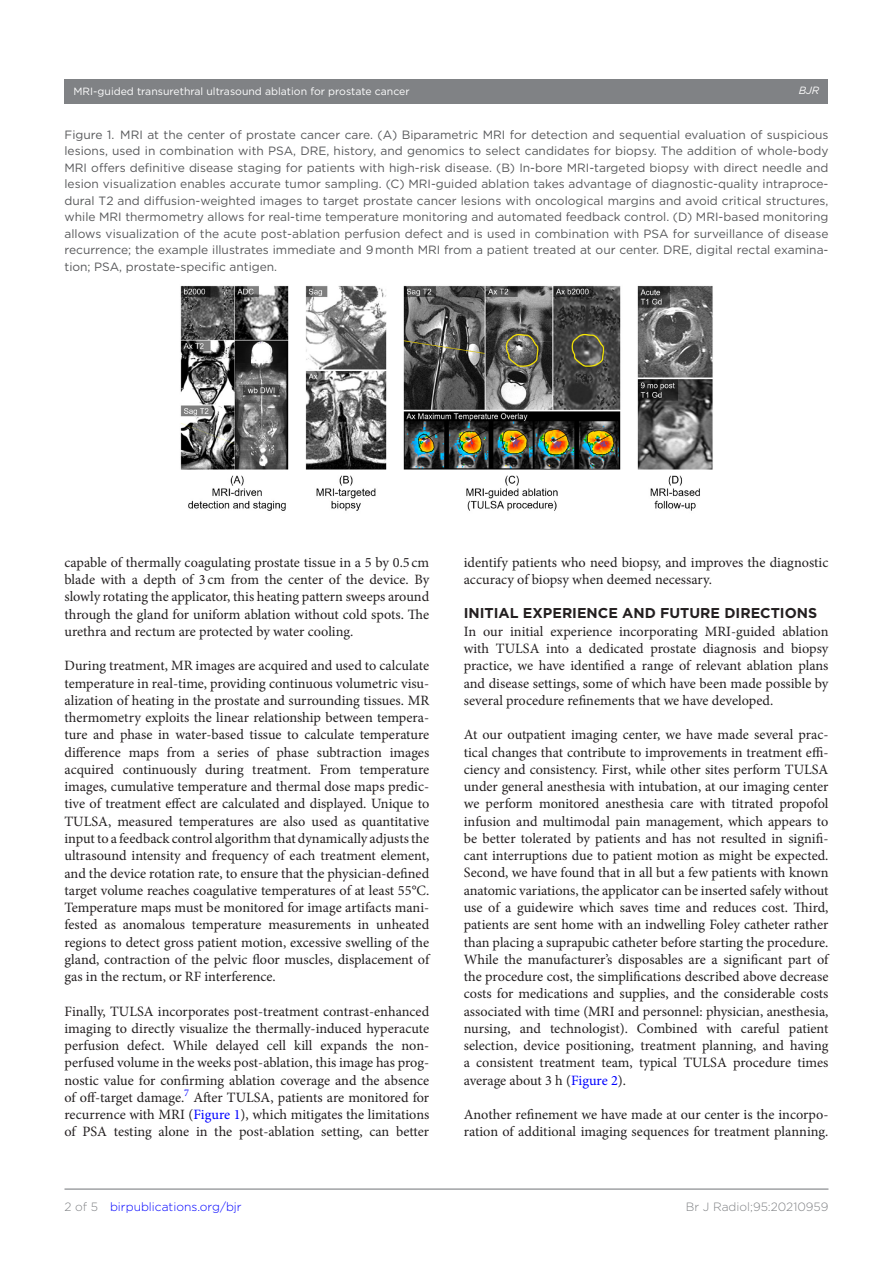
<style>
.page{position:relative;width:893px;height:1263px;background:#fff}
.page>*{position:absolute;margin:0;border:0;box-sizing:border-box;transform-origin:0 0}
.t1{font:14.25px/17.2px "Minion Pro";color:#231f20;text-align:justify}
.t2{font:700 14.25px "Gotham";color:#231f20}
.t3{font:12px/16.5px "Gotham";color:#57585a;text-align:justify}
.t4{font:300 12px "Gotham";color:#00f}
.t5{font:300 12px "Gotham";color:#808285}
.t6{font:10.5px "Gotham";color:#fff}
.t7{font:italic 10.5px "Gotham";color:#fff}
.s1{color:#00f}
.s2{color:#808285}
</style>
<div class="page">
<div style="left:64px;top:79px;width:764px;height:24px;background:#808285"></div>
<hr style="left:64px;top:1188px;width:764px;height:2px;background:#808285">
<img style="left:180px;top:285px;width:533px;height:226px">
<p class="t6" style="left:74px;top:85px;width:338px">MRI-guided transurethral ultrasound ablation for prostate cancer</p>
<p class="t7" style="left:799px;top:85px;width:22px">BJR</p>
<p class="t3" style="left:64px;top:126px;width:766px">Figure 1. MRI at the center of prostate cancer care. (A) Biparametric MRI for detection and sequential evaluation of suspicious lesions, used in combination with PSA, DRE, history, and genomics to select candidates for biopsy. The addition of whole-body MRI offers definitive disease staging for patients with high-risk disease. (B) In-bore MRI-targeted biopsy with direct needle and lesion visualization enables accurate tumor sampling. (C) MRI-guided ablation takes advantage of diagnostic-quality intraproce&shy;dural T2 and diffusion-weighted images to target prostate cancer lesions with oncological margins and avoid critical structures, while MRI thermometry allows for real-time temperature monitoring and automated feedback control. (D) MRI-based monitoring allows visualization of the acute post-ablation perfusion defect and is used in combination with PSA for surveillance of disease recurrence; the example illustrates immediate and 9 month MRI from a patient treated at our center. DRE, digital rectal examina&shy;tion; PSA, prostate-specific antigen.</p>
<p class="t1" style="left:64px;top:554px;width:366px">capable of thermally coagulating prostate tissue in a 5 by 0.5 cm blade with a depth of 3 cm from the center of the device. By slowly rotating the applicator, this heating pattern sweeps around through the gland for uniform ablation without cold spots. The urethra and rectum are protected by water cooling.</p>
<p class="t1" style="left:64px;top:657px;width:366px">During treatment, MR images are acquired and used to calculate temperature in real-time, providing continuous volumetric visu&shy;alization of heating in the prostate and surrounding tissues. MR thermometry exploits the linear relationship between tempera&shy;ture and phase in water-based tissue to calculate temperature difference maps from a series of phase subtraction images acquired continuously during treatment. From temperature images, cumulative temperature and thermal dose maps predic&shy;tive of treatment effect are calculated and displayed. Unique to TULSA, measured temperatures are also used as quantitative input to a feedback control algorithm that dynamically adjusts the ultrasound intensity and frequency of each treatment element, and the device rotation rate, to ensure that the physician-defined target volume reaches coagulative temperatures of at least 55°C.<br>Temperature maps must be monitored for image artifacts mani&shy;fested as anomalous temperature measurements in unheated regions to detect gross patient motion, excessive swelling of the gland, contraction of the pelvic floor muscles, displacement of gas in the rectum, or RF interference.</p>
<p class="t1" style="left:64px;top:1002px;width:366px">Finally, TULSA incorporates post-treatment contrast-enhanced imaging to directly visualize the thermally-induced hyperacute perfusion defect. While delayed cell kill expands the non&shy;perfused volume in the weeks post-ablation, this image has prog&shy;nostic value for confirming ablation coverage and the absence of off-target damage.<sup>7</sup> After TULSA, patients are monitored for recurrence with MRI (<span class="s1">Figure 1</span>), which mitigates the limitations of PSA testing alone in the post-ablation setting, can better</p>
<p class="t4" style="left:64px;top:1199px;width:179px"><span class="s2">2 of 5</span> birpublications.org/bjr</p>
<p class="t1" style="left:464px;top:554px;width:366px">identify patients who need biopsy, and improves the diagnostic accuracy of biopsy when deemed necessary.</p>
<p class="t2" style="left:464px;top:603px;width:355px">INITIAL EXPERIENCE AND FUTURE DIRECTIONS</p>
<p class="t1" style="left:464px;top:623px;width:366px">In our initial experience incorporating MRI-guided ablation with TULSA into a dedicated prostate diagnosis and biopsy practice, we have identified a range of relevant ablation plans and disease settings, some of which have been made possible by several procedure refinements that we have developed.</p>
<p class="t1" style="left:464px;top:726px;width:366px">At our outpatient imaging center, we have made several prac&shy;tical changes that contribute to improvements in treatment effi&shy;ciency and consistency. First, while other sites perform TULSA under general anesthesia with intubation, at our imaging center we perform monitored anesthesia care with titrated propofol infusion and multimodal pain management, which appears to be better tolerated by patients and has not resulted in signifi&shy;cant interruptions due to patient motion as might be expected.<br>Second, we have found that in all but a few patients with known anatomic variations, the applicator can be inserted safely without use of a guidewire which saves time and reduces cost. Third, patients are sent home with an indwelling Foley catheter rather than placing a suprapubic catheter before starting the procedure.<br>While the manufacturer’s disposables are a significant part of the procedure cost, the simplifications described above decrease costs for medications and supplies, and the considerable costs associated with time (MRI and personnel: physician, anesthesia, nursing, and technologist). Combined with careful patient selection, device positioning, treatment planning, and having a consistent treatment team, typical TULSA procedure times average about 3 h (<span class="s1">Figure 2</span>).</p>
<p class="t1" style="left:464px;top:1106px;width:366px">Another refinement we have made at our center is the incorpo&shy;ration of additional imaging sequences for treatment planning.</p>
<p class="t5" style="left:686px;top:1199px;width:144px">Br J Radiol;95:20210959</p>
</div>
